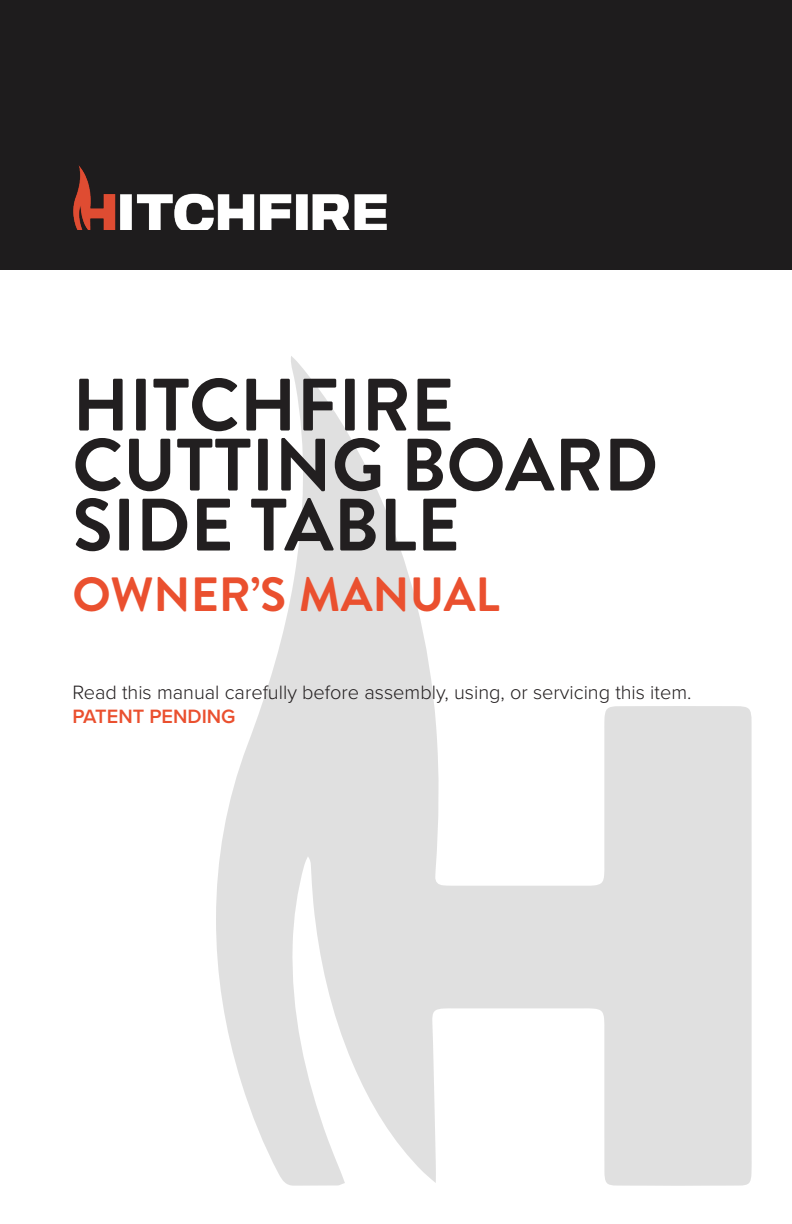
<style>
.page{position:relative;width:792px;height:1224px;background:#fff}
.page>*{position:absolute;margin:0;border:0;box-sizing:border-box;transform-origin:0 0}
.t1{font:700 74px "Brandon Grotesque";color:#221f20}
.t2{font:700 48px "Brandon Grotesque";color:#ea502f}
.t3{font:300 20px "Proxima Nova";color:#231f20}
.t4{font:600 20px "Proxima Nova";color:#ea502f}
</style>
<div class="page">
<svg style="left:216px;top:356px;width:536px;height:830px"></svg>
<div style="left:0;top:0;width:792px;height:270px;background:#1e1c1d"></div>
<img style="left:73px;top:165px;width:314px;height:65px">
<p class="t1" style="left:72px;top:353px;width:383px">HITCHFIRE</p>
<p class="t1" style="left:72px;top:413px;width:587px">CUTTING BOARD</p>
<p class="t1" style="left:72px;top:473px;width:389px">SIDE TABLE</p>
<p class="t2" style="left:72px;top:560px;width:429px">OWNER’S MANUAL</p>
<p class="t3" style="left:72px;top:678px;width:621px">Read this manual carefully before assembly, using, or servicing this item.</p>
<p class="t4" style="left:72px;top:702px;width:165px">PATENT PENDING</p>
</div>
